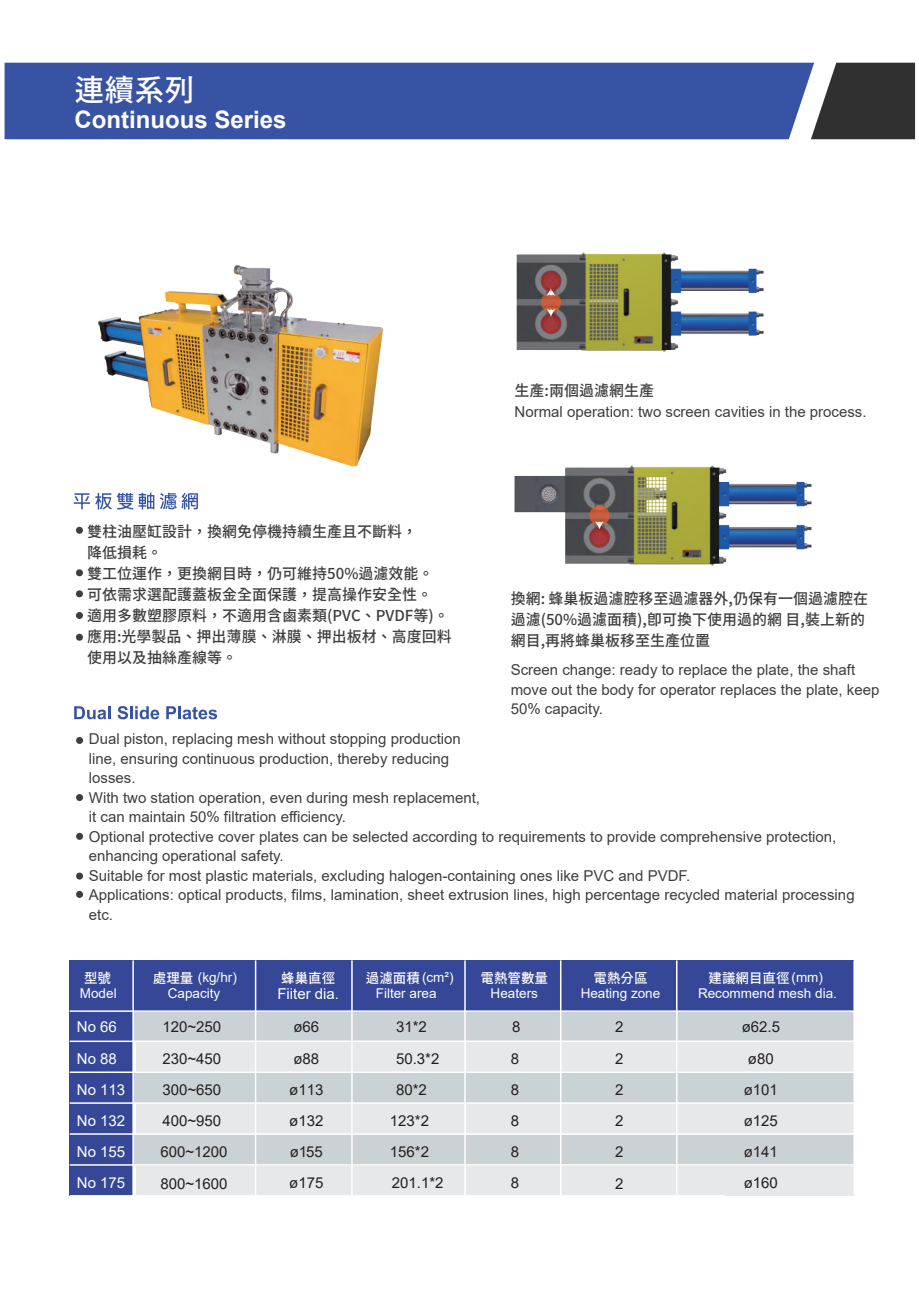
<style>
.page{position:relative;width:919px;height:1289px;background:#fff}
.page>*{position:absolute;margin:0;border:0;box-sizing:border-box;transform-origin:0 0}
.t1{font:30px "Gen Seki Gothic TW M";color:#fff}
.t2{font:700 24px "Arial";color:#fff}
.t3{font:15px/19.5px "Arial";color:#3e3e3f}
.t4{font:15px/21px "Gen Seki Gothic TW M";color:#3e3e3f}
.t5{font:15px/31.2px "Arial";color:#231f20;text-align:justify}
.t6{font:15px "Arial";color:#fff}
.t7{font:13.5px/16px "Arial";color:#fff;text-align:center}
.t8{font:13.5px "Gen Seki Gothic TW M";color:#fff}
.s1{font-family:"Gen Seki Gothic TW M"}
.s2{font-family:"Arial"}
</style>
<div class="page">
<svg style="left:74px;top:706px;width:37px;height:13px"></svg>
<svg style="left:117px;top:706px;width:42px;height:13px"></svg>
<svg style="left:166px;top:706px;width:51px;height:13px"></svg>
<svg style="left:76px;top:737px;width:7px;height:7px"></svg>
<svg style="left:76px;top:794px;width:7px;height:7px"></svg>
<svg style="left:76px;top:832px;width:7px;height:7px"></svg>
<svg style="left:76px;top:872px;width:7px;height:7px"></svg>
<svg style="left:76px;top:890px;width:7px;height:7px"></svg>
<svg style="left:76px;top:527px;width:7px;height:7px"></svg>
<svg style="left:76px;top:612px;width:7px;height:7px"></svg>
<svg style="left:76px;top:633px;width:7px;height:7px"></svg>
<svg style="left:76px;top:569px;width:7px;height:7px"></svg>
<svg style="left:76px;top:590px;width:7px;height:7px"></svg>
<svg style="left:74px;top:492px;width:80px;height:17px"></svg>
<svg style="left:160px;top:493px;width:38px;height:16px"></svg>
<img style="left:514px;top:466px;width:298px;height:100px">
<img style="left:516px;top:252px;width:248px;height:100px">
<svg style="left:540px;top:313px;width:21px;height:21px"></svg>
<svg style="left:541px;top:292px;width:20px;height:20px"></svg>
<svg style="left:589px;top:505px;width:20px;height:20px"></svg>
<svg style="left:546px;top:290px;width:9px;height:5px"></svg>
<svg style="left:546px;top:309px;width:9px;height:8px"></svg>
<div style="left:589px;top:527px;width:20px;height:20px;background:linear-gradient(to bottom,#993031,#a0393b);border-radius:50%"></div>
<svg style="left:595px;top:521px;width:8px;height:8px"></svg>
<div style="left:540px;top:271px;width:21px;height:20px;background:#9e3634;border-radius:50%"></div>
<img style="left:98px;top:265px;width:286px;height:202px">
<svg style="left:814px;top:63px;width:100px;height:76px;background:#444"></svg>
<div style="left:5px;top:63px;width:809px;height:76px;background:#3853a3"></div>
<div style="left:136px;top:1011px;width:718px;height:184px;background:#e6e8e9"></div>
<div style="left:122px;top:1011px;width:732px;height:30px;background:#cbd2d5"></div>
<div style="left:130px;top:1072px;width:724px;height:30px;background:#cbd2d5"></div>
<div style="left:130px;top:1135px;width:724px;height:30px;background:#cbd2d5"></div>
<div style="left:70px;top:1011px;width:63px;height:184px;background:#354796"></div>
<div style="left:70px;top:960px;width:784px;height:51px;background:#354796"></div>
<hr style="left:70px;top:1194px;width:655px;height:2px;background:#fff">
<hr style="left:70px;top:1164px;width:784px;height:1px;background:#fff">
<hr style="left:70px;top:1133px;width:784px;height:1px;background:#fff">
<hr style="left:70px;top:1102px;width:784px;height:1px;background:#fff">
<hr style="left:70px;top:1071px;width:784px;height:1px;background:#fff">
<hr style="left:70px;top:1040px;width:784px;height:2px;background:#fff">
<hr style="left:70px;top:1010px;width:784px;height:1px;background:#fff">
<hr style="left:853px;top:960px;width:1px;height:235px;background:#fff">
<hr style="left:676px;top:960px;width:1px;height:235px;background:#fff">
<hr style="left:560px;top:960px;width:1px;height:235px;background:#fff">
<hr style="left:464px;top:960px;width:1px;height:235px;background:#fff">
<hr style="left:351px;top:960px;width:1px;height:235px;background:#fff">
<hr style="left:255px;top:960px;width:1px;height:235px;background:#fff">
<hr style="left:132px;top:960px;width:2px;height:235px;background:#fff">
<h1 class="t1" style="left:74px;top:73px;width:122px">連續系列</h1>
<h2 class="t2" style="left:74px;top:103px;width:214px">Continuous Series</h2>
<p class="t4" style="left:87px;top:521px;width:366px">雙柱油壓缸設計，換網免停機持續生產且不斷料，<br>降低損耗。<br>雙工位運作，更換網目時，仍可維持50%過濾效能。可依需求選配護蓋板金全面保護，提高操作安全性。<br>適用多數塑膠原料，不適用含鹵素類(PVC、PVDF等)。應用:光學製品、押出薄膜、淋膜、押出板材、高度回料使用以及抽絲產線等。</p>
<p class="t4" style="left:514px;top:380px;width:141px">生產:兩個過濾網生產</p>
<p class="t3" style="left:514px;top:401px;width:353px">Normal operation: two screen cavities in the process.</p>
<p class="t4" style="left:510px;top:588px;width:359px">換網: 蜂巢板過濾腔移至過濾器外,仍保有一個過濾腔在過濾(50%過濾面積),即可換下使用過的網 目,裝上新的網目,再將蜂巢板移至生產位置</p>
<p class="t3" style="left:510px;top:660px;width:370px">Screen change: ready to replace the plate, the shaft move out the body for operator replaces the plate, keep<br>50% capacity.</p>
<p class="t3" style="left:89px;top:729px;width:767px">Dual piston, replacing mesh without stopping production<br>line, ensuring continuous production, thereby reducing<br>losses.<br>With two station operation, even during mesh replacement,<br>it can maintain 50% filtration efficiency.<br>Optional protective cover plates can be selected according to requirements to provide comprehensive protection, enhancing operational safety.<br>Suitable for most plastic materials, excluding halogen-containing ones like PVC and PVDF.<br>Applications: optical products, films, lamination, sheet extrusion lines, high percentage recycled material processing etc.</p>
<p class="t8" style="left:84px;top:970px;width:28px">型號</p>
<p class="t7" style="left:153px;top:969px;width:85px"><span class="s1">處理量</span> (kg/hr)</p>
<p class="t8" style="left:281px;top:970px;width:55px">蜂巢直徑</p>
<p class="t7" style="left:80px;top:985px;width:38px">Model</p>
<p class="t7" style="left:168px;top:985px;width:54px">Capacity</p>
<p class="t6" style="left:277px;top:982px;width:63px">Fiiter dia.</p>
<p class="t6" style="left:77px;top:1016px;width:42px">No 66</p>
<p class="t5" style="left:162px;top:1011px;width:60px">120~250</p>
<p class="t5" style="left:293px;top:1011px;width:27px">ø66</p>
<p class="t5" style="left:512px;top:1011px;width:10px">8</p>
<p class="t6" style="left:77px;top:1047px;width:42px">No 88</p>
<p class="t5" style="left:162px;top:1042px;width:60px">230~450</p>
<p class="t5" style="left:293px;top:1042px;width:27px">ø88</p>
<p class="t6" style="left:77px;top:1079px;width:50px">No 113</p>
<p class="t5" style="left:162px;top:1073px;width:60px">300~650</p>
<p class="t5" style="left:289px;top:1073px;width:36px">ø113</p>
<p class="t6" style="left:77px;top:1110px;width:50px">No 132</p>
<p class="t5" style="left:162px;top:1105px;width:60px">400~950</p>
<p class="t5" style="left:289px;top:1105px;width:36px">ø132</p>
<p class="t6" style="left:77px;top:1141px;width:50px">No 155</p>
<p class="t5" style="left:160px;top:1136px;width:69px">600~1200</p>
<p class="t5" style="left:290px;top:1136px;width:35px">ø155</p>
<p class="t7" style="left:366px;top:969px;width:89px"><span class="s1">過濾面積</span> (cm²)<br>Filter area</p>
<p class="t5" style="left:396px;top:1011px;width:32px">31*2</p>
<p class="t5" style="left:396px;top:1042px;width:45px">50.3*2</p>
<p class="t5" style="left:396px;top:1073px;width:32px">80*2</p>
<p class="t5" style="left:390px;top:1104px;width:41px">123*2</p>
<p class="t5" style="left:390px;top:1136px;width:41px">156*2</p>
<p class="t5" style="left:392px;top:1167px;width:53px">201.1*2</p>
<p class="t8" style="left:480px;top:970px;width:69px">電熱管數量</p>
<p class="t7" style="left:490px;top:985px;width:49px">Heaters</p>
<p class="t8" style="left:708px;top:970px;width:116px">建議網目直徑<span class="s2">(mm)</span></p>
<p class="t7" style="left:698px;top:985px;width:140px">Recommend mesh dia.</p>
<p class="t5" style="left:741px;top:1011px;width:40px;text-align:left">ø62.5 ø80 ø101 ø125 ø141</p>
<p class="t8" style="left:593px;top:970px;width:55px">電熱分區</p>
<p class="t7" style="left:580px;top:985px;width:81px">Heating zone</p>
<p class="t5" style="left:615px;top:1011px;width:10px">2<br>2<br>2<br>2<br>2<br>2</p>
<p class="t5" style="left:510px;top:1042px;width:10px">8<br>8<br>8<br>8<br>8</p>
<p class="t6" style="left:77px;top:1172px;width:50px">No 175</p>
<p class="t5" style="left:160px;top:1167px;width:69px">800~1600</p>
<p class="t5" style="left:289px;top:1167px;width:36px">ø175</p>
<p class="t5" style="left:743px;top:1167px;width:36px">ø160</p>
</div>
